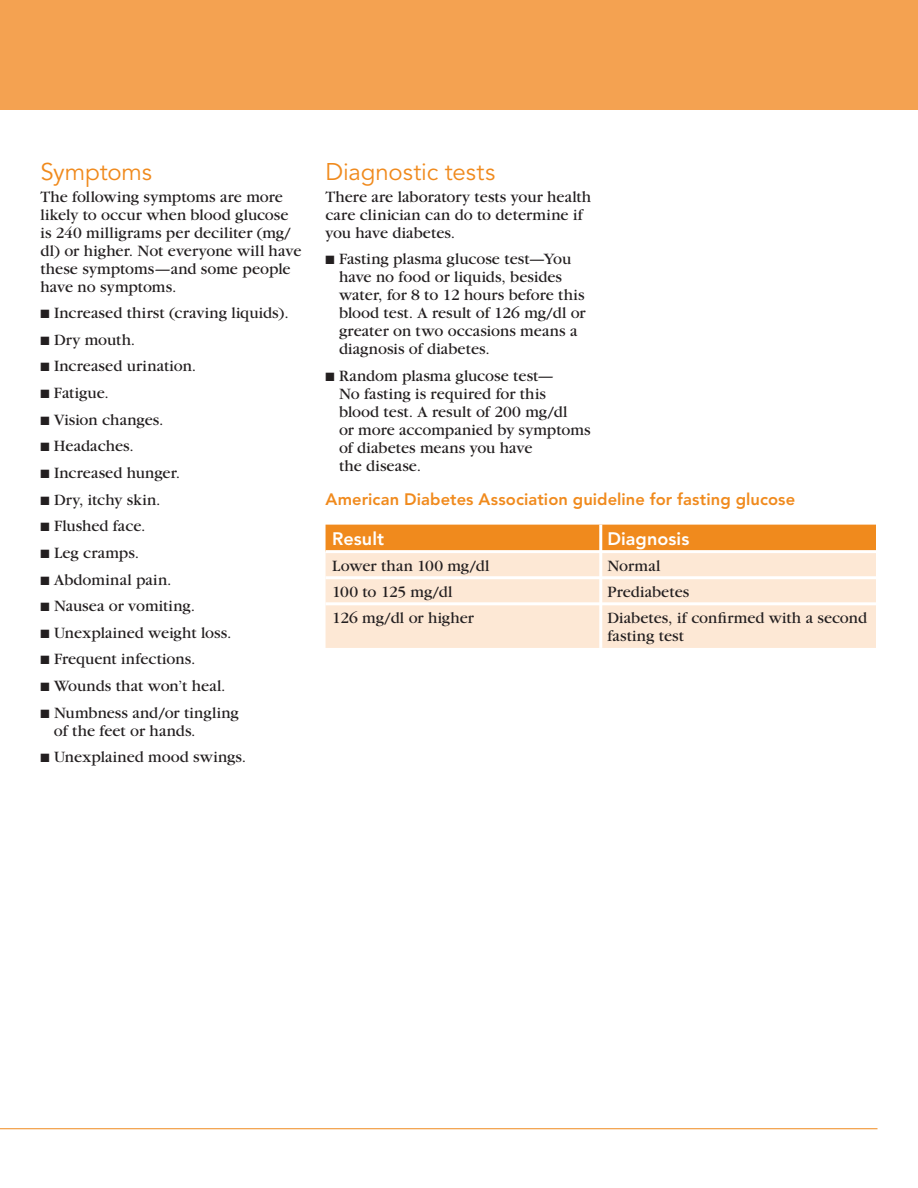
<style>
.page{position:relative;width:918px;height:1188px;background:#fff}
.page>*{position:absolute;margin:0;border:0;box-sizing:border-box;transform-origin:0 0}
.t1{font:24px "Avenir";letter-spacing:-.005em;color:#f08a1d}
.t2{font:800 18px "Avenir";letter-spacing:.005em;color:#fff}
.t3{font:16.5px/18px "Garamond";color:#231f20}
.t4{font:800 16.5px "Avenir";letter-spacing:.005em;color:#f08a1d}
</style>
<div class="page">
<hr style="left:0;top:1128px;width:878px;height:1px;background:#f08a1d">
<div style="left:0;top:0;width:918px;height:109px;background:#f4a251"></div>
<div style="left:326px;top:525px;width:550px;height:25px;background:#f08a1d"></div>
<div style="left:326px;top:553px;width:550px;height:95px;background:#fde8d5"></div>
<hr style="left:599px;top:525px;width:3px;height:25px;background:#fff">
<hr style="left:599px;top:553px;width:3px;height:23px;background:#fff">
<hr style="left:326px;top:576px;width:550px;height:3px;background:#fff">
<hr style="left:599px;top:579px;width:3px;height:23px;background:#fff">
<hr style="left:326px;top:602px;width:550px;height:3px;background:#fff">
<hr style="left:599px;top:605px;width:3px;height:43px;background:#fff">
<h1 class="t1" style="left:40px;top:162px;width:113px">Symptoms</h1>
<p class="t3" style="left:40px;top:189px;width:262px">The following symptoms are more likely to occur when blood glucose is 240 milligrams per deciliter (mg/ dl) or higher. Not everyone will have these symptoms—and some people have no symptoms.</p>
<p class="t3" style="left:40px;top:305px;width:250px">■ Increased thirst (craving liquids).</p>
<p class="t3" style="left:40px;top:332px;width:96px">■ Dry mouth.</p>
<p class="t3" style="left:40px;top:359px;width:157px">■ Increased urination.</p>
<p class="t3" style="left:40px;top:385px;width:70px">■ Fatigue.</p>
<p class="t3" style="left:40px;top:412px;width:125px">■ Vision changes.</p>
<p class="t3" style="left:40px;top:439px;width:95px">■ Headaches.</p>
<p class="t3" style="left:40px;top:465px;width:141px">■ Increased hunger.</p>
<p class="t3" style="left:40px;top:492px;width:122px">■ Dry, itchy skin.</p>
<p class="t3" style="left:40px;top:519px;width:107px">■ Flushed face.</p>
<p class="t3" style="left:40px;top:545px;width:100px">■ Leg cramps.</p>
<p class="t3" style="left:40px;top:572px;width:132px">■ Abdominal pain.</p>
<p class="t3" style="left:40px;top:599px;width:156px">■ Nausea or vomiting.</p>
<p class="t3" style="left:40px;top:625px;width:193px">■ Unexplained weight loss.</p>
<p class="t3" style="left:40px;top:652px;width:156px">■ Frequent infections.</p>
<p class="t3" style="left:40px;top:678px;width:187px">■ Wounds that won’t heal.</p>
<p class="t3" style="left:54px;top:705px;width:186px;text-indent:-13px">■ Numbness and/or tingling of the feet or hands.</p>
<p class="t3" style="left:40px;top:750px;width:207px">■ Unexplained mood swings.</p>
<h1 class="t1" style="left:326px;top:162px;width:171px">Diagnostic tests</h1>
<p class="t3" style="left:326px;top:189px;width:267px">There are laboratory tests your health care clinician can do to determine if you have diabetes.</p>
<p class="t3" style="left:339px;top:251px;width:248px;text-indent:-13px">■ Fasting plasma glucose test—You have no food or liquids, besides water, for 8 to 12 hours before this blood test. A result of 126 mg/dl or greater on two occasions means a diagnosis of diabetes.</p>
<p class="t3" style="left:339px;top:368px;width:253px;text-indent:-13px">■ Random plasma glucose test—<br>No fasting is required for this<br>blood test. A result of 200 mg/dl<br>or more accompanied by symptoms of diabetes means you have<br>the disease.</p>
<p class="t4" style="left:326px;top:493px;width:471px">American Diabetes Association guideline for fasting glucose</p>
<p class="t2" style="left:332px;top:531px;width:53px">Result</p>
<p class="t2" style="left:607px;top:531px;width:83px">Diagnosis</p>
<p class="t3" style="left:332px;top:558px;width:159px">Lower than 100 mg/dl</p>
<p class="t3" style="left:608px;top:558px;width:54px">Normal</p>
<p class="t3" style="left:332px;top:584px;width:122px">100 to 125 mg/dl</p>
<p class="t3" style="left:608px;top:584px;width:83px">Prediabetes</p>
<p class="t3" style="left:332px;top:611px;width:143px">126 mg/dl or higher</p>
<p class="t3" style="left:608px;top:611px;width:261px">Diabetes, if confirmed with a second fasting test</p>
</div>
